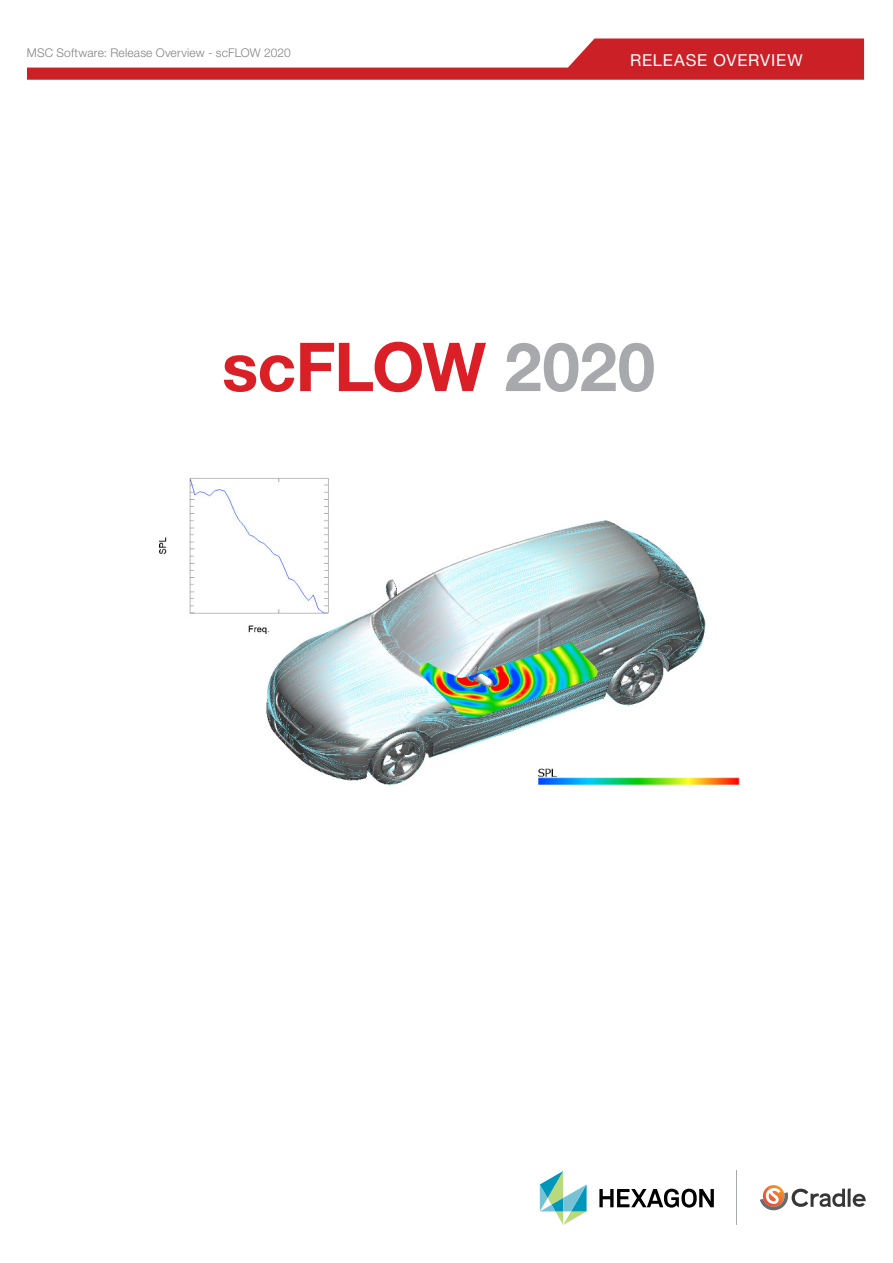
<style>
.page{position:relative;width:893px;height:1263px;background:#fff}
.page>*{position:absolute;margin:0;border:0;box-sizing:border-box;transform-origin:0 0}
.t1{font:700 67.5px "Helvetica Neue LT Pro";letter-spacing:-.01em;color:#da1f27}
.t2{font:16.5px "Helvetica Neue LT Pro";letter-spacing:.05em;color:#fff}
.t3{font:300 12px "Helvetica Neue LT Pro";letter-spacing:.015em;color:#808285}
.s1{color:#a7a9ac}
</style>
<div class="page">
<svg style="left:27px;top:38px;width:837px;height:42px"></svg>
<img style="left:159px;top:478px;width:581px;height:307px">
<svg style="left:763px;top:1185px;width:21px;height:22px"></svg>
<svg style="left:760px;top:1188px;width:106px;height:22px"></svg>
<hr style="left:736px;top:1170px;width:1px;height:55px;background:#a7a9ac">
<svg style="left:599px;top:1189px;width:115px;height:18px"></svg>
<svg style="left:540px;top:1171px;width:47px;height:54px"></svg>
<p class="t3" style="left:27px;top:45px;width:265px">MSC Software: Release Overview - scFLOW 2020</p>
<h2 class="t2" style="left:630px;top:50px;width:174px">RELEASE OVERVIEW</h2>
<h1 class="t1" style="left:222px;top:324px;width:435px">scFLOW <span class="s1">2020</span></h1>
</div>
